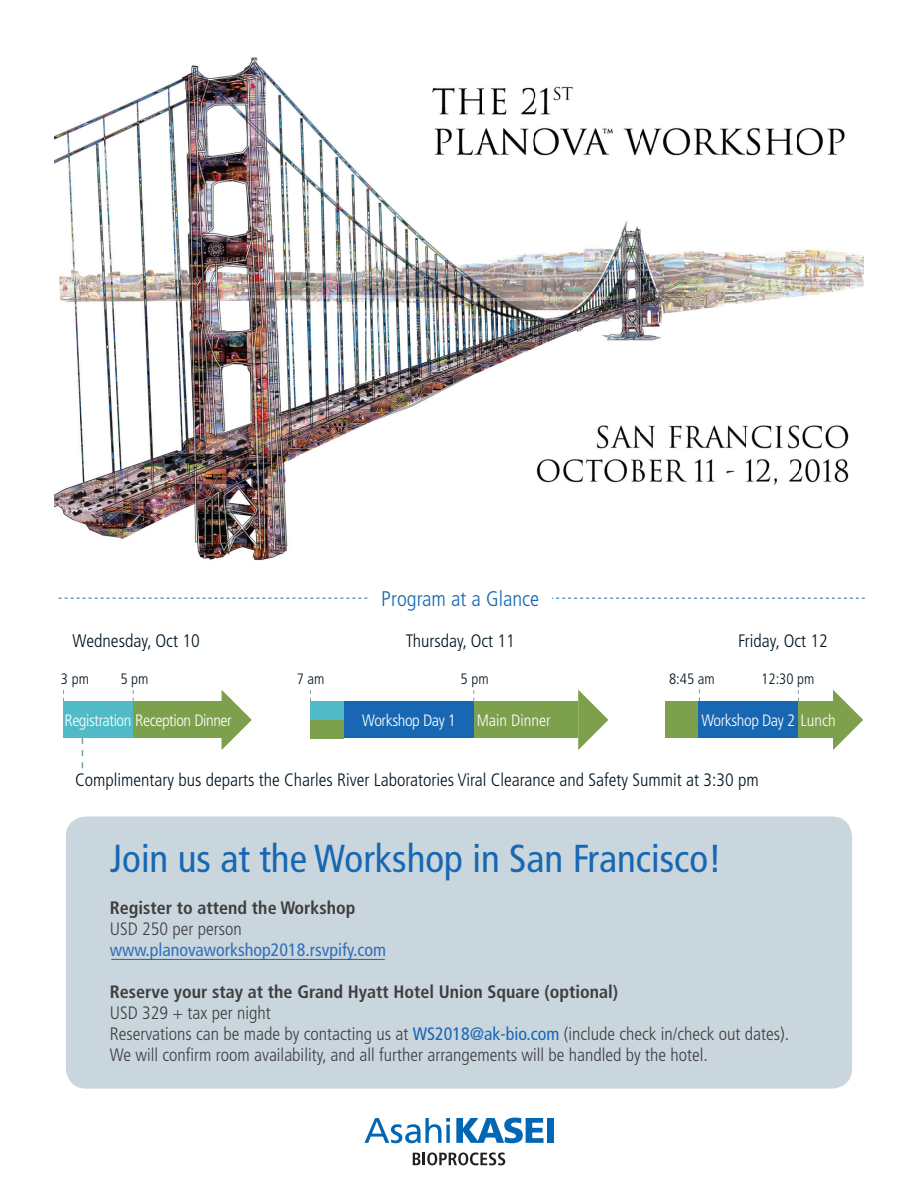
<style>
.page{position:relative;width:918px;height:1188px;background:#fff}
.page>*{position:absolute;margin:0;border:0;box-sizing:border-box;transform-origin:0 0}
.t1{font:condensed 39px "Frutiger";color:#1867b3}
.t2{font:300 condensed 21.15px "Frutiger";color:#1867b3}
.t3{font:300 condensed 18.15px "Frutiger";color:#001522}
.t4{font:300 condensed 18px/21px "Frutiger";color:#3e3e3f}
.t5{font:300 condensed 18px "Frutiger";color:#001522}
.t6{font:700 condensed 18px "Frutiger";color:#3e3e3f}
.t7{font:condensed 18px "Frutiger";color:#3170b8}
.t8{font:300 condensed 16.5px "Frutiger";letter-spacing:-.025em;color:#fff}
.t9{font:300 condensed 16.5px "Frutiger";color:#fff}
.t10{font:300 condensed 15px "Frutiger";color:#001522}
.s1{font-weight:400;color:#1867b3}
</style>
<div class="page">
<div style="left:666px;top:702px;width:33px;height:36px;background:#7da04d"></div>
<div style="left:66px;top:816px;width:786px;height:273px;background:#cad6dd;border-radius:20px"></div>
<hr style="left:111px;top:959px;width:274px;height:1px;background:#1867b3">
<img style="left:54px;top:57px;width:810px;height:504px">
<img style="left:430px;top:80px;width:421px;height:83px">
<img style="left:535px;top:418px;width:317px;height:69px">
<svg style="left:456px;top:1118px;width:88px;height:25px"></svg>
<div style="left:547px;top:1118px;width:6px;height:25px;background:#0166b3"></div>
<svg style="left:364px;top:1118px;width:86px;height:25px"></svg>
<svg style="left:446px;top:1125px;width:4px;height:18px"></svg>
<svg style="left:413px;top:1152px;width:92px;height:13px"></svg>
<svg style="left:59px;top:598px;width:806px;height:1px"></svg>
<div style="left:63px;top:702px;width:71px;height:36px;background:#50bac6"></div>
<div style="left:344px;top:702px;width:131px;height:36px;background:#1867b3"></div>
<div style="left:698px;top:702px;width:100px;height:36px;background:#1867b3"></div>
<div style="left:133px;top:702px;width:89px;height:36px;background:#7da04d"></div>
<div style="left:475px;top:702px;width:103px;height:36px;background:#7da04d"></div>
<div style="left:798px;top:702px;width:43px;height:36px;background:#7da04d"></div>
<svg style="left:82px;top:738px;width:1px;height:30px"></svg>
<svg style="left:222px;top:690px;width:30px;height:60px"></svg>
<svg style="left:578px;top:690px;width:30px;height:60px"></svg>
<svg style="left:833px;top:690px;width:30px;height:60px"></svg>
<div style="left:369px;top:572px;width:182px;height:52px;background:#fff"></div>
<div style="left:310px;top:702px;width:34px;height:18px;background:#50bac6"></div>
<div style="left:310px;top:720px;width:34px;height:18px;background:#7da04d"></div>
<p class="t2" style="left:381px;top:586px;width:159px">Program at a Glance</p>
<p class="t3" style="left:73px;top:630px;width:129px">Wednesday, Oct 10</p>
<p class="t5" style="left:406px;top:630px;width:111px">Thursday, Oct 11</p>
<p class="t5" style="left:738px;top:630px;width:91px">Friday, Oct 12</p>
<p class="t10" style="left:61px;top:670px;width:30px">3 pm</p>
<p class="t10" style="left:120px;top:670px;width:30px">5 pm</p>
<p class="t10" style="left:461px;top:670px;width:30px">5 pm</p>
<p class="t10" style="left:669px;top:670px;width:47px">8:45 am</p>
<p class="t10" style="left:761px;top:670px;width:55px">12:30 pm</p>
<p class="t10" style="left:297px;top:670px;width:29px">7 am</p>
<p class="t8" style="left:65px;top:711px;width:169px">Registration Reception Dinner</p>
<p class="t8" style="left:362px;top:711px;width:95px">Workshop Day 1</p>
<p class="t9" style="left:477px;top:711px;width:75px">Main Dinner</p>
<p class="t8" style="left:701px;top:711px;width:136px">Workshop Day 2 Lunch</p>
<p class="t5" style="left:75px;top:770px;width:685px">Complimentary bus departs the Charles River Laboratories Viral Clearance and Safety Summit at 3:30 pm</p>
<h1 class="t1" style="left:110px;top:835px;width:614px">Join us at the Workshop in San Francisco!</h1>
<p class="t6" style="left:110px;top:897px;width:247px">Register to attend the Workshop</p>
<p class="t4" style="left:110px;top:918px;width:133px">USD 250 per person</p>
<p class="t7" style="left:110px;top:939px;width:278px">www.planovaworkshop2018.rsvpify.com</p>
<p class="t6" style="left:110px;top:981px;width:510px">Reserve your stay at the Grand Hyatt Hotel Union Square (optional)</p>
<p class="t4" style="left:110px;top:1002px;width:681px">USD 329 + tax per night<br>Reservations can be made by contacting us at <span class="s1">WS2018@ak-bio.com</span> (include check in/check out dates).<br>We will confirm room availability, and all further arrangements will be handled by the hotel.</p>
</div>
